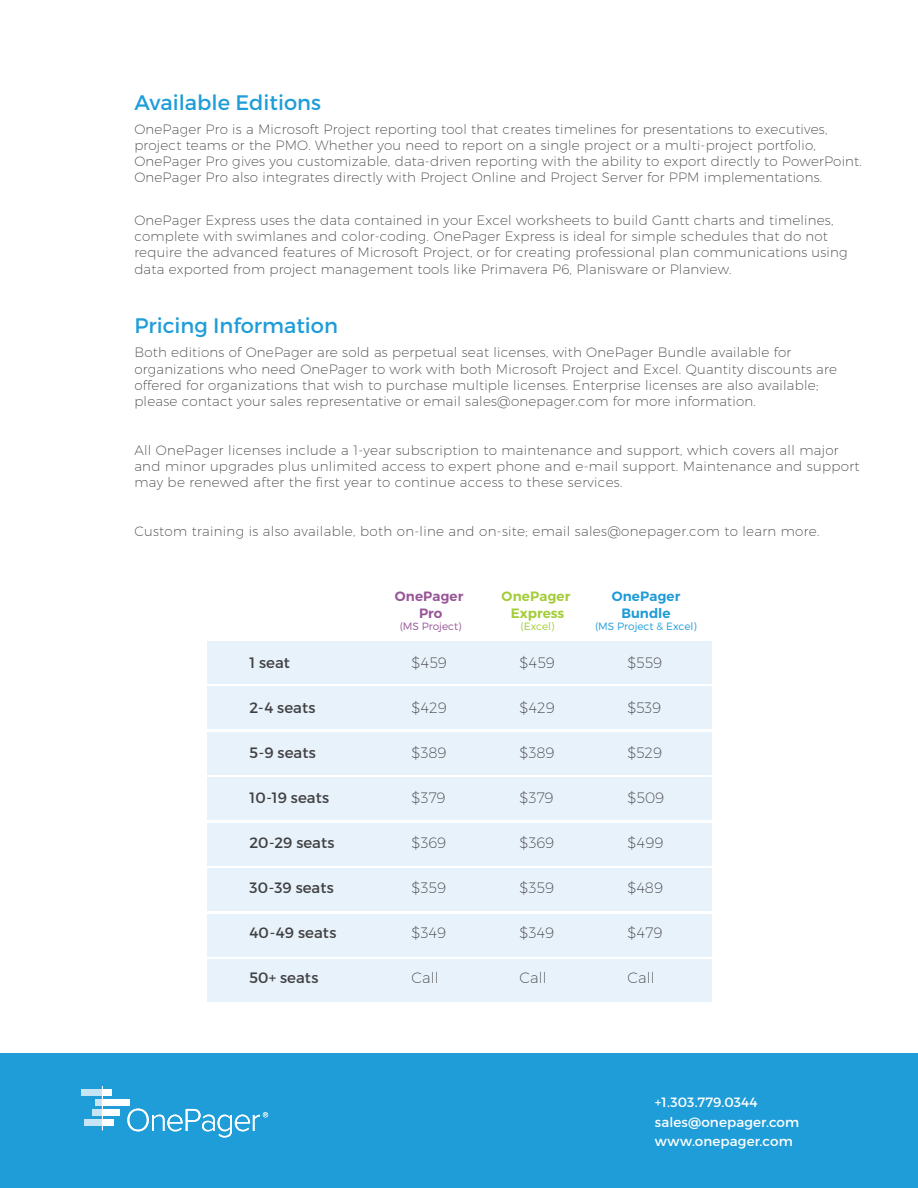
<style>
.page{position:relative;width:918px;height:1188px;background:#fff}
.page>*{position:absolute;margin:0;border:0;box-sizing:border-box;transform-origin:0 0}
.t1{font:21px "Montserrat";color:#1e9dd8}
.t2{font:200 15px "Montserrat";letter-spacing:.005em;color:#414042}
.t3{font:15px "Montserrat";letter-spacing:.005em;color:#414042}
.t4{font:200 13.5px/16.2px "Montserrat";letter-spacing:.015em;color:#414042}
.t5{font:13.5px/19.5px "Montserrat";letter-spacing:.01em;color:#fff}
.t6{font:600 13.5px/16.2px "Montserrat";letter-spacing:.005em;color:#a4cc39;text-align:center}
.t7{font:600 13.5px/16.2px "Montserrat";letter-spacing:.01em;color:#1f9bd7;text-align:center}
.t8{font:600 13.5px/16.2px "Montserrat";letter-spacing:.01em;color:#975697;text-align:center}
.t9{font:300 10.5px "Montserrat";color:#1f9bd7}
.t10{font:300 10.5px "Montserrat";color:#975697}
.t11{font:300 10.5px "Montserrat";color:#a4cc39}
</style>
<div class="page">
<div style="left:207px;top:641px;width:504px;height:42px;background:#e7f2fb"></div>
<div style="left:207px;top:687px;width:504px;height:42px;background:#e7f2fb"></div>
<div style="left:207px;top:732px;width:504px;height:42px;background:#e7f2fb"></div>
<div style="left:207px;top:778px;width:504px;height:42px;background:#e7f2fb"></div>
<div style="left:207px;top:823px;width:504px;height:42px;background:#e7f2fb"></div>
<div style="left:207px;top:869px;width:504px;height:42px;background:#e7f2fb"></div>
<div style="left:207px;top:914px;width:504px;height:42px;background:#e7f2fb"></div>
<div style="left:207px;top:960px;width:504px;height:42px;background:#e7f2fb"></div>
<div style="left:0;top:1053px;width:918px;height:135px;background:#1e9dd8"></div>
<div style="left:102px;top:1099px;width:28px;height:7px;background:#fff"></div>
<div style="left:96px;top:1099px;width:6px;height:7px;background:#c6e5f4"></div>
<div style="left:102px;top:1119px;width:12px;height:7px;background:#fff"></div>
<div style="left:102px;top:1089px;width:10px;height:7px;background:#fff"></div>
<div style="left:81px;top:1089px;width:21px;height:7px;background:#c6e5f4"></div>
<div style="left:102px;top:1109px;width:18px;height:7px;background:#fff"></div>
<div style="left:92px;top:1109px;width:10px;height:7px;background:#c6e5f4"></div>
<div style="left:84px;top:1119px;width:18px;height:7px;background:#c6e5f4"></div>
<hr style="left:102px;top:1086px;width:1px;height:44px;background:#fff">
<svg style="left:127px;top:1109px;width:141px;height:28px"></svg>
<h1 class="t1" style="left:134px;top:89px;width:188px">Available Editions</h1>
<p class="t4" style="left:134px;top:120px;width:729px">OnePager Pro is a Microsoft Project reporting tool that creates timelines for presentations to executives, project teams or the PMO. Whether you need to report on a single project or a multi-project portfolio, OnePager Pro gives you customizable, data-driven reporting with the ability to export directly to PowerPoint.<br>OnePager Pro also integrates directly with Project Online and Project Server for PPM implementations.</p>
<p class="t4" style="left:134px;top:212px;width:715px">OnePager Express uses the data contained in your Excel worksheets to build Gantt charts and timelines, complete with swimlanes and color-coding. OnePager Express is ideal for simple schedules that do not require the advanced features of Microsoft Project, or for creating professional plan communications using data exported from project management tools like Primavera P6, Planisware or Planview.</p>
<h1 class="t1" style="left:134px;top:313px;width:205px">Pricing Information</h1>
<p class="t4" style="left:134px;top:344px;width:704px">Both editions of OnePager are sold as perpetual seat licenses, with OnePager Bundle available for organizations who need OnePager to work with both Microsoft Project and Excel. Quantity discounts are offered for organizations that wish to purchase multiple licenses. Enterprise licenses are also available; please contact your sales representative or email sales@onepager.com for more information.</p>
<p class="t4" style="left:134px;top:442px;width:727px">All OnePager licenses include a 1-year subscription to maintenance and support, which covers all major and minor upgrades plus unlimited access to expert phone and e-mail support. Maintenance and support may be renewed after the first year to continue access to these services.</p>
<p class="t4" style="left:134px;top:523px;width:687px">Custom training is also available, both on-line and on-site; email sales@onepager.com to learn more.</p>
<p class="t8" style="left:395px;top:589px;width:70px">OnePager<br>Pro</p>
<p class="t10" style="left:400px;top:620px;width:63px">(MS Project)</p>
<p class="t6" style="left:502px;top:589px;width:70px">OnePager<br>Express</p>
<p class="t11" style="left:521px;top:620px;width:35px">(Excel)</p>
<p class="t7" style="left:612px;top:589px;width:70px">OnePager<br>Bundle</p>
<p class="t9" style="left:595px;top:620px;width:103px">(MS Project &amp; Excel)</p>
<p class="t3" style="left:249px;top:654px;width:42px">1 seat</p>
<p class="t2" style="left:411px;top:654px;width:37px">$459</p>
<p class="t2" style="left:519px;top:654px;width:37px">$459</p>
<p class="t2" style="left:627px;top:654px;width:36px">$559</p>
<p class="t3" style="left:249px;top:699px;width:68px">2-4 seats</p>
<p class="t2" style="left:411px;top:699px;width:37px">$429</p>
<p class="t2" style="left:519px;top:699px;width:37px">$429</p>
<p class="t2" style="left:627px;top:699px;width:35px">$539</p>
<p class="t3" style="left:249px;top:744px;width:68px">5-9 seats</p>
<p class="t2" style="left:411px;top:744px;width:36px">$389</p>
<p class="t2" style="left:519px;top:744px;width:36px">$389</p>
<p class="t2" style="left:627px;top:744px;width:36px">$529</p>
<p class="t3" style="left:249px;top:789px;width:81px">10-19 seats</p>
<p class="t2" style="left:411px;top:789px;width:36px">$379</p>
<p class="t2" style="left:519px;top:789px;width:36px">$379</p>
<p class="t2" style="left:627px;top:789px;width:38px">$509</p>
<p class="t3" style="left:249px;top:834px;width:87px">20-29 seats</p>
<p class="t2" style="left:411px;top:834px;width:36px">$369</p>
<p class="t2" style="left:519px;top:834px;width:36px">$369</p>
<p class="t2" style="left:627px;top:834px;width:37px">$499</p>
<p class="t3" style="left:249px;top:879px;width:86px">30-39 seats</p>
<p class="t2" style="left:411px;top:879px;width:36px">$359</p>
<p class="t2" style="left:519px;top:879px;width:36px">$359</p>
<p class="t2" style="left:627px;top:879px;width:37px">$489</p>
<p class="t3" style="left:249px;top:924px;width:88px">40-49 seats</p>
<p class="t2" style="left:411px;top:924px;width:36px">$349</p>
<p class="t2" style="left:519px;top:924px;width:36px">$349</p>
<p class="t2" style="left:627px;top:924px;width:36px">$479</p>
<p class="t3" style="left:249px;top:969px;width:71px">50+ seats</p>
<p class="t2" style="left:411px;top:969px;width:29px">Call</p>
<p class="t2" style="left:519px;top:969px;width:29px">Call</p>
<p class="t2" style="left:627px;top:969px;width:29px">Call</p>
<p class="t5" style="left:655px;top:1093px;width:146px">+1.303.779.0344 sales@onepager.com www.onepager.com</p>
</div>
